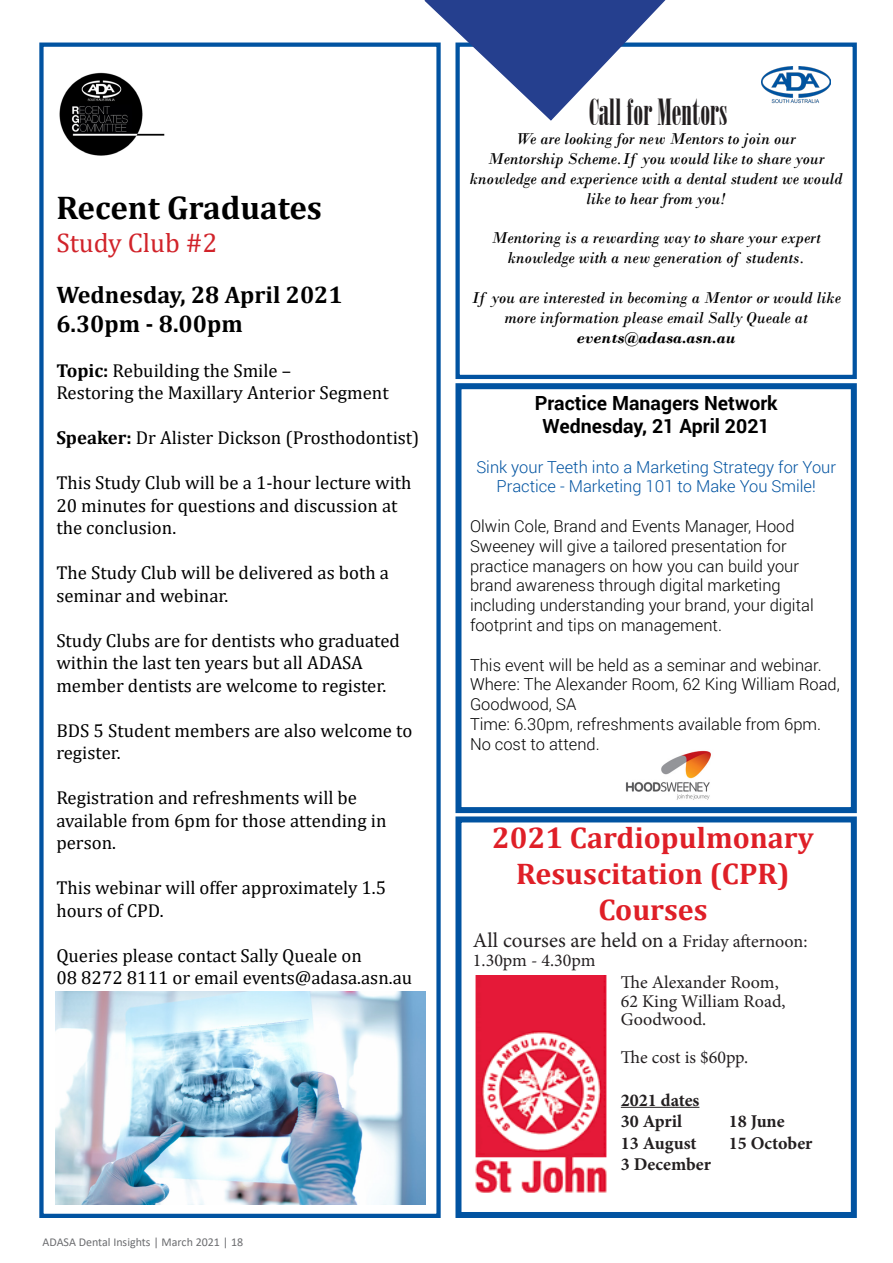
<style>
.page{position:relative;width:893px;height:1263px;background:#fff}
.page>*{position:absolute;margin:0;border:0;box-sizing:border-box;transform-origin:0 0}
.t1{font:36px "Bodoni MT Poster Compressed";color:#231f20}
.t2{font:700 33px "Cambria";color:#000}
.t3{font:700 30px/36px "Cambria";color:#df1f27;text-align:center}
.t4{font:27px "Cambria";color:#d1232a}
.t5{font:700 24px "Cambria";color:#000}
.t6{font:21px "Minion Pro";color:#231f20}
.t7{font:700 19.5px "Roboto";color:#000}
.t8{font:18.75px/22.5px "Cambria";color:#000}
.t9{font:18px/18.8px "Minion Pro";color:#231f20}
.t10{font:700 18px "Minion Pro";color:#231f20}
.t11{font:300 16.5px/19.8px "Roboto";color:#000}
.DI_Body_Font{font:italic 16.5px/19.8px "Bodoni";color:#000;text-align:center}
.t12{font:300 16.5px/19.8px "Roboto";color:#0153a1;text-align:center}
.t13{font:12px "Calibri";color:#6c6d70}
.s1{font-weight:700}
.s2{font-size:18px}
</style>
<div class="page">
<div style="left:455px;top:816px;width:402px;height:402px;border:6px solid #0153a1"></div>
<hr style="left:621px;top:1107px;width:78px;height:1px;background:#231f20">
<img style="left:475px;top:975px;width:132px;height:218px">
<div style="left:39px;top:43px;width:402px;height:1175px;border:4px solid #0153a1"></div>
<img style="left:59px;top:72px;width:106px;height:84px">
<img style="left:56px;top:991px;width:369px;height:214px">
<div style="left:455px;top:383px;width:402px;height:430px;border:6px solid #0153a1"></div>
<img style="left:625px;top:750px;width:86px;height:50px">
<div style="left:455px;top:43px;width:402px;height:336px;border:4px solid #0153a1"></div>
<svg style="left:423px;top:0;width:254px;height:122px"></svg>
<img style="left:761px;top:67px;width:69px;height:37px">
<p class="t2" style="left:56px;top:185px;width:267px">Recent Graduates</p>
<p class="t4" style="left:56px;top:226px;width:163px">Study Club #2</p>
<p class="t5" style="left:56px;top:278px;width:288px">Wednesday, 28 April 2021</p>
<p class="t5" style="left:56px;top:307px;width:188px">6.30pm - 8.00pm</p>
<p class="t8" style="left:56px;top:359px;width:236px"><span class="s1">Topic:</span> Rebuilding the Smile –</p>
<p class="t8" style="left:56px;top:381px;width:334px">Restoring the Maxillary Anterior Segment</p>
<p class="t8" style="left:56px;top:426px;width:365px"><span class="s1">Speaker:</span> Dr Alister Dickson (Prosthodontist)</p>
<p class="t8" style="left:56px;top:471px;width:357px">This Study Club will be a 1-hour lecture with<br>20 minutes for questions and discussion at the conclusion.</p>
<p class="t8" style="left:56px;top:561px;width:334px">The Study Club will be delivered as both a seminar and webinar.</p>
<p class="t8" style="left:56px;top:629px;width:345px">Study Clubs are for dentists who graduated within the last ten years but all ADASA member dentists are welcome to register.</p>
<p class="t8" style="left:56px;top:719px;width:358px">BDS 5 Student members are also welcome to register.</p>
<p class="t8" style="left:56px;top:786px;width:332px">Registration and refreshments will be available from 6pm for those attending in person.</p>
<p class="t8" style="left:56px;top:876px;width:331px">This webinar will offer approximately 1.5 hours of CPD.</p>
<p class="t8" style="left:56px;top:944px;width:307px">Queries please contact Sally Queale on</p>
<p class="t8" style="left:56px;top:966px;width:357px">08 8272 8111 or email events@adasa.asn.au</p>
<p class="t13" style="left:43px;top:1234px;width:202px">ADASA Dental Insights | March 2021 | 18</p>
<p class="t1" style="left:589px;top:91px;width:140px">Call for Mentors</p>
<p class="DI_Body_Font" style="left:470px;top:129px;width:374px">We are looking for new Mentors to join our<br>Mentorship Scheme.If you would like to share your knowledge and experience with a dental student we would like to hear from you!</p>
<p class="DI_Body_Font" style="left:491px;top:228px;width:331px">Mentoring is a rewarding way to share your expert knowledge with a new generation of students.</p>
<p class="DI_Body_Font" style="left:471px;top:288px;width:371px">If you are interested in becoming a Mentor or would like more information please email Sally Queale at <span class="s1">events@adasa.asn.au</span></p>
<p class="t7" style="left:535px;top:389px;width:244px">Practice Managers Network</p>
<p class="t7" style="left:543px;top:412px;width:229px">Wednesday, 21 April 2021</p>
<p class="t12" style="left:476px;top:456px;width:361px">Sink your Teeth into a Marketing Strategy for Your<br>Practice - Marketing 101 to Make You Smile!</p>
<p class="t11" style="left:470px;top:516px;width:345px">Olwin Cole, Brand and Events Manager, Hood Sweeney will give a tailored presentation for practice managers on how you can build your brand awareness through digital marketing including understanding your brand, your digital footprint and tips on management.</p>
<p class="t11" style="left:470px;top:654px;width:353px">This event will be held as a seminar and webinar.</p>
<p class="t11" style="left:470px;top:674px;width:371px">Where: The Alexander Room, 62 King William Road,<br>Goodwood, SA</p>
<p class="t11" style="left:470px;top:714px;width:353px">Time: 6.30pm, refreshments available from 6pm.<br>No cost to attend.</p>
<p class="t3" style="left:492px;top:818px;width:323px">2021 Cardiopulmonary<br>Resuscitation (CPR)<br>Courses</p>
<p class="t6" style="left:473px;top:926px;width:336px">All courses are held on a <span class="s2">Friday afternoon:</span></p>
<p class="t9" style="left:473px;top:951px;width:124px">1.30pm - 4.30pm</p>
<p class="t9" style="left:621px;top:973px;width:159px">The Alexander Room,</p>
<p class="t9" style="left:621px;top:991px;width:166px">62 King William Road,<br>Goodwood.</p>
<p class="t9" style="left:621px;top:1048px;width:129px">The cost is $60pp.</p>
<p class="t10" style="left:621px;top:1087px;width:80px">2021 dates</p>
<p class="t10" style="left:621px;top:1109px;width:63px">30 April</p>
<p class="t10" style="left:729px;top:1109px;width:57px">18 June</p>
<p class="t10" style="left:621px;top:1130px;width:77px">13 August</p>
<p class="t10" style="left:729px;top:1130px;width:85px">15 October</p>
<p class="t10" style="left:621px;top:1152px;width:92px">3 December</p>
</div>
